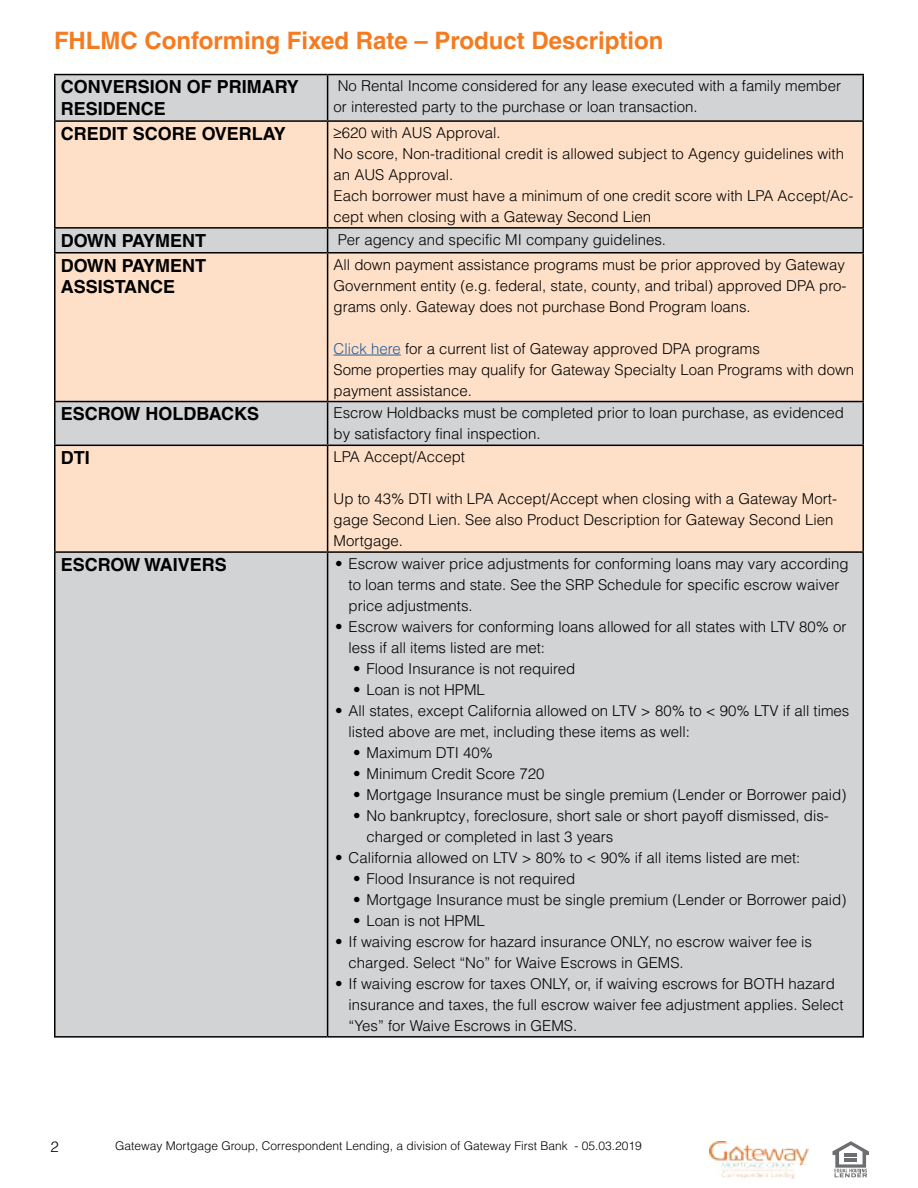
<style>
.page{position:relative;width:918px;height:1188px;background:#fff}
.page>*{position:absolute;margin:0;border:0;box-sizing:border-box;transform-origin:0 0}
.t1{font:700 24px "Helvetica LT Pro";color:#f47b20}
.t2{font:700 18px/21.6px "Helvetica LT Pro";color:#000}
.t3{font:300 15px/21px "Helvetica LT Pro";color:#000}
.t4{font:300 12px "Helvetica LT Pro";color:#000}
.s1{color:#215e9e}
</style>
<div class="page">
<img style="left:710px;top:1141px;width:99px;height:37px">
<svg style="left:833px;top:1141px;width:36px;height:36px"></svg>
<div style="left:56px;top:75px;width:806px;height:961px;background:#d1d3d4"></div>
<svg style="left:56px;top:122px;width:806px;height:429px;background:#f6ddc9"></svg>
<hr style="left:54px;top:74px;width:274px;height:1px;background:#000">
<hr style="left:54px;top:75px;width:2px;height:45px;background:#000">
<hr style="left:328px;top:74px;width:536px;height:1px;background:#000">
<hr style="left:327px;top:75px;width:1px;height:45px;background:#000">
<hr style="left:862px;top:75px;width:2px;height:45px;background:#000">
<hr style="left:54px;top:120px;width:274px;height:2px;background:#000">
<hr style="left:54px;top:122px;width:2px;height:105px;background:#000">
<hr style="left:328px;top:120px;width:536px;height:2px;background:#000">
<hr style="left:327px;top:122px;width:1px;height:105px;background:#000">
<hr style="left:862px;top:122px;width:2px;height:105px;background:#000">
<hr style="left:54px;top:227px;width:274px;height:2px;background:#000">
<hr style="left:54px;top:229px;width:2px;height:23px;background:#000">
<hr style="left:328px;top:227px;width:536px;height:2px;background:#000">
<svg style="left:327px;top:229px;width:1px;height:23px"></svg>
<hr style="left:862px;top:229px;width:2px;height:23px;background:#000">
<hr style="left:54px;top:252px;width:274px;height:2px;background:#000">
<hr style="left:54px;top:254px;width:2px;height:147px;background:#000">
<hr style="left:328px;top:252px;width:536px;height:2px;background:#000">
<hr style="left:327px;top:254px;width:1px;height:147px;background:#000">
<hr style="left:862px;top:254px;width:2px;height:147px;background:#000">
<hr style="left:54px;top:401px;width:274px;height:1px;background:#000">
<hr style="left:54px;top:402px;width:2px;height:43px;background:#000">
<hr style="left:328px;top:401px;width:536px;height:1px;background:#000">
<hr style="left:327px;top:402px;width:1px;height:43px;background:#000">
<hr style="left:862px;top:402px;width:2px;height:43px;background:#000">
<hr style="left:54px;top:445px;width:274px;height:1px;background:#000">
<hr style="left:54px;top:446px;width:2px;height:105px;background:#000">
<hr style="left:328px;top:445px;width:536px;height:1px;background:#000">
<hr style="left:327px;top:446px;width:1px;height:105px;background:#000">
<hr style="left:862px;top:446px;width:2px;height:105px;background:#000">
<hr style="left:54px;top:551px;width:274px;height:2px;background:#000">
<hr style="left:54px;top:553px;width:2px;height:483px;background:#000">
<hr style="left:328px;top:551px;width:536px;height:2px;background:#000">
<hr style="left:327px;top:553px;width:1px;height:483px;background:#000">
<hr style="left:862px;top:553px;width:2px;height:483px;background:#000">
<hr style="left:54px;top:1036px;width:274px;height:2px;background:#000">
<hr style="left:328px;top:1036px;width:536px;height:2px;background:#000">
<hr style="left:334px;top:355px;width:67px;height:1px;background:#215e9e">
<h1 class="t1" style="left:54px;top:26px;width:611px">FHLMC Conforming Fixed Rate – Product Description</h1>
<p class="t2" style="left:61px;top:76px;width:240px">CONVERSION OF PRIMARY<br>RESIDENCE</p>
<p class="t3" style="left:334px;top:75px;width:509px">No Rental Income considered for any lease executed with a family member or interested party to the purchase or loan transaction.</p>
<p class="t2" style="left:61px;top:123px;width:227px">CREDIT SCORE OVERLAY</p>
<p class="t3" style="left:334px;top:122px;width:521px">≥620 with AUS Approval.<br>No score, Non-traditional credit is allowed subject to Agency guidelines with an AUS Approval.<br>Each borrower must have a minimum of one credit score with LPA Accept/Ac&shy;cept when closing with a Gateway Second Lien</p>
<p class="t2" style="left:61px;top:230px;width:147px">DOWN PAYMENT</p>
<p class="t3" style="left:338px;top:229px;width:330px">Per agency and specific MI company guidelines.</p>
<p class="t2" style="left:61px;top:255px;width:147px">DOWN PAYMENT<br>ASSISTANCE</p>
<p class="t3" style="left:334px;top:254px;width:514px;text-align:justify">All down payment assistance programs must be prior approved by Gateway Government entity (e.g. federal, state, county, and tribal) approved DPA pro&shy;grams only. Gateway does not purchase Bond Program loans.</p>
<p class="t3" style="left:334px;top:338px;width:522px"><span class="s1">Click here</span> for a current list of Gateway approved DPA programs<br>Some properties may qualify for Gateway Specialty Loan Programs with down payment assistance.</p>
<p class="t2" style="left:61px;top:403px;width:200px">ESCROW HOLDBACKS</p>
<p class="t3" style="left:334px;top:402px;width:512px">Escrow Holdbacks must be completed prior to loan purchase, as evidenced by satisfactory final inspection.</p>
<p class="t2" style="left:61px;top:447px;width:30px">DTI</p>
<p class="t3" style="left:334px;top:446px;width:133px">LPA Accept/Accept</p>
<p class="t3" style="left:334px;top:488px;width:505px">Up to 43% DTI with LPA Accept/Accept when closing with a Gateway Mort&shy;gage Second Lien. See also Product Description for Gateway Second Lien<br>Mortgage.</p>
<p class="t2" style="left:61px;top:554px;width:168px">ESCROW WAIVERS</p>
<p class="t3" style="left:349px;top:553px;width:502px;text-indent:-14px">• Escrow waiver price adjustments for conforming loans may vary according to loan terms and state. See the SRP Schedule for specific escrow waiver price adjustments.</p>
<p class="t3" style="left:349px;top:616px;width:499px;text-indent:-14px">• Escrow waivers for conforming loans allowed for all states with LTV 80% or less if all items listed are met:</p>
<p class="t3" style="left:353px;top:658px;width:224px">• Flood Insurance is not required</p>
<p class="t3" style="left:353px;top:679px;width:133px">• Loan is not HPML</p>
<p class="t3" style="left:349px;top:700px;width:502px;text-indent:-14px">• All states, except California allowed on LTV &gt; 80% to &lt; 90% LTV if all times listed above are met, including these items as well:</p>
<p class="t3" style="left:353px;top:742px;width:142px">• Maximum DTI 40%</p>
<p class="t3" style="left:353px;top:763px;width:193px">• Minimum Credit Score 720</p>
<p class="t3" style="left:353px;top:784px;width:495px">• Mortgage Insurance must be single premium (Lender or Borrower paid)</p>
<p class="t3" style="left:367px;top:805px;width:464px;text-indent:-14px">• No bankruptcy, foreclosure, short sale or short payoff dismissed, dis&shy;charged or completed in last 3 years</p>
<p class="t3" style="left:335px;top:847px;width:467px">• California allowed on LTV &gt; 80% to &lt; 90% if all items listed are met:</p>
<p class="t3" style="left:353px;top:868px;width:224px">• Flood Insurance is not required</p>
<p class="t3" style="left:353px;top:889px;width:495px">• Mortgage Insurance must be single premium (Lender or Borrower paid)</p>
<p class="t3" style="left:353px;top:910px;width:133px">• Loan is not HPML</p>
<p class="t3" style="left:349px;top:931px;width:465px;text-indent:-14px">• If waiving escrow for hazard insurance ONLY, no escrow waiver fee is charged. Select “No” for Waive Escrows in GEMS.</p>
<p class="t3" style="left:349px;top:973px;width:496px;text-indent:-14px">• If waiving escrow for taxes ONLY, or, if waiving escrows for BOTH hazard insurance and taxes, the full escrow waiver fee adjustment applies. Select “Yes” for Waive Escrows in GEMS.</p>
<p class="t3" style="left:50px;top:1136px;width:10px">2</p>
<p class="t4" style="left:115px;top:1138px;width:528px">Gateway Mortgage Group, Correspondent Lending, a division of Gateway First Bank - 05.03.2019</p>
</div>
